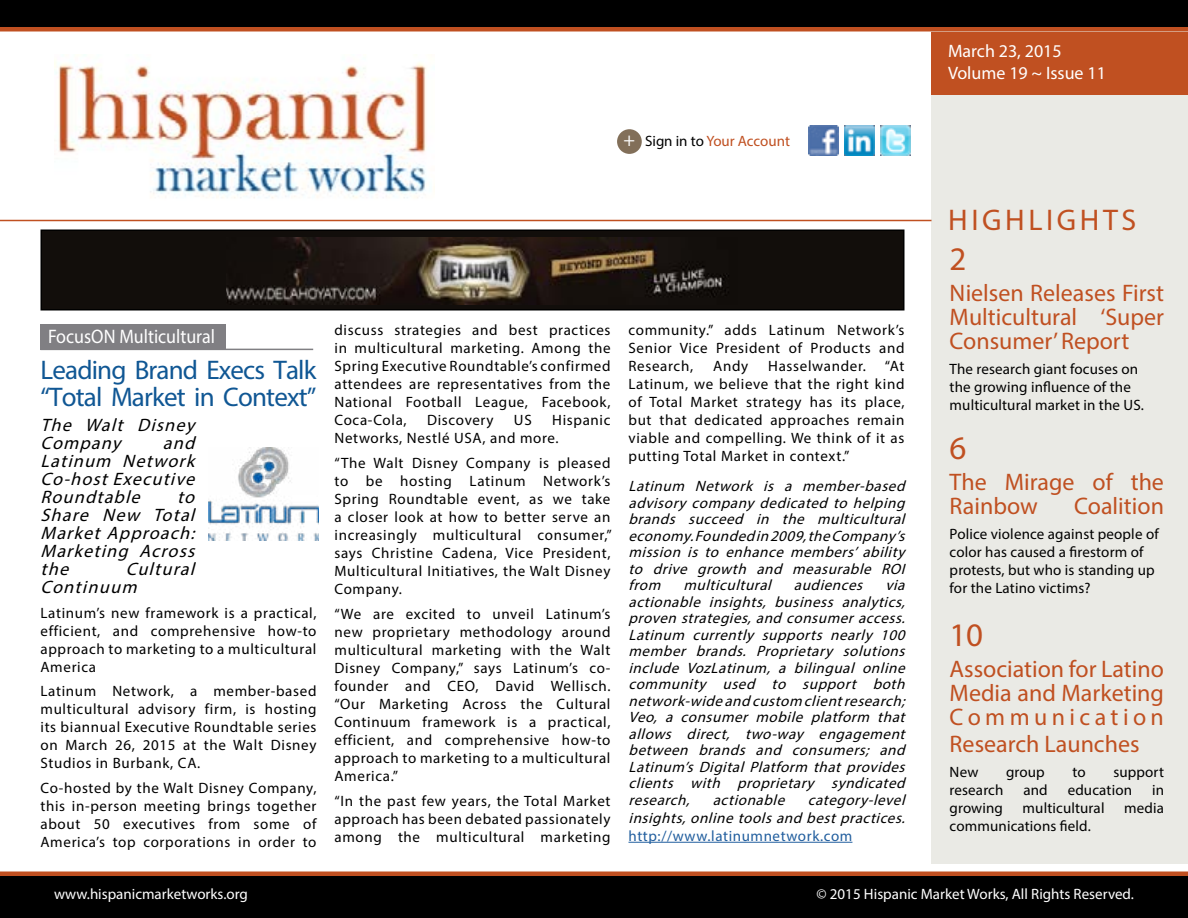
<style>
.page{position:relative;width:1188px;height:918px;background:#fff}
.page>*{position:absolute;margin:0;border:0;box-sizing:border-box;transform-origin:0 0}
.t1{font:33px "Myriad Pro";color:#c05021}
.t2{font:30px "Myriad Pro";letter-spacing:.12em;color:#c05021}
.t3{font:27px/27px "Myriad Pro";letter-spacing:-.03em;color:#105794}
.t4{font:24px/24px "Myriad Pro";color:#c05021;text-align:justify}
.t5{font:19.65px "Myriad Pro";color:#fff;scale:.92 1}
.t6{font:italic 18px/18px "Myriad Pro";color:#000}
.t7{font:18px/21.6px "Myriad Pro";color:#fff}
.t8{font:15px/18px "Myriad Pro";letter-spacing:.045em;color:#000;text-align:justify}
.t9{font:italic 15px/16.5px "Myriad Pro";color:#000;text-align:justify}
.t10{font:15px/18px "Myriad Pro";letter-spacing:.01em;color:#000}
.t11{font:15px "Myriad Pro";color:#fff}
.t12{font:15px "Myriad Pro";letter-spacing:.04em;color:#215e9e}
.t13{font:15px "Myriad Pro";color:#c05021}
.t14{font:15px "Myriad Pro";letter-spacing:.005em;color:#000}
.s1{font-size:19.5px;color:#fff}
.s2{color:#000}
</style>
<div class="page">
<div style="left:932px;top:5px;width:256px;height:859px;background:#eaeae5"></div>
<div style="left:0;top:874px;width:1188px;height:44px;background:#000"></div>
<hr style="left:0;top:872px;width:1188px;height:4px;background:#c05021">
<div style="left:0;top:27px;width:1188px;height:5px;background:#c05021"></div>
<div style="left:932px;top:32px;width:256px;height:62px;background:#c05021"></div>
<img style="left:808px;top:125px;width:30px;height:30px">
<img style="left:880px;top:125px;width:30px;height:30px">
<img style="left:844px;top:125px;width:30px;height:30px">
<div style="left:617px;top:129px;width:25px;height:25px;background:#826f59;border-radius:50%"></div>
<div style="left:0;top:0;width:1188px;height:27px;background:#000"></div>
<hr style="left:0;top:220px;width:932px;height:1px;background:#c05021">
<img style="left:54px;top:60px;width:381px;height:139px">
<div style="left:40px;top:324px;width:186px;height:25px;background:#807f83"></div>
<hr style="left:40px;top:349px;width:273px;height:1px;background:#807f83">
<hr style="left:628px;top:842px;width:224px;height:1px;background:#215e9e">
<img style="left:208px;top:448px;width:111px;height:92px">
<div style="left:41px;top:230px;width:863px;height:80px;background:#120e0b"></div>
<div style="left:40px;top:230px;width:864px;height:80px;border:2px solid #000"></div>
<img style="left:226px;top:237px;width:503px;height:67px">
<p class="t13" style="left:623px;top:132px;width:168px"><span class="s1">+</span> <span class="s2">Sign in to</span> Your Account</p>
<h3 class="t5" style="left:48px;top:324px;width:183px">FocusON Multicultural</h3>
<h3 class="t3" style="left:40px;top:356px;width:278px">Leading Brand Execs Talk “Total Market in Context”</h3>
<p class="t6" style="left:40px;top:416px;width:161px">The Walt Disney<br>Company</p>
<p class="t6" style="left:41px;top:434px;width:161px;text-align:justify;text-indent:122px">and Latinum Network Co-hostExecutive Roundtable</p>
<p class="t6" style="left:41px;top:488px;width:161px;text-align:justify;text-indent:137px">to Share New Total Market Approach:<br>Marketing Across the</p>
<p class="t6" style="left:41px;top:560px;width:161px;text-indent:85px">Cultural<br>Continuum</p>
<p class="t8" style="left:40px;top:603px;width:278px">Latinum’s new framework is a practical, efficient, and comprehensive how-to approach to marketing to a multicultural America</p>
<p class="t8" style="left:40px;top:682px;width:278px">Latinum Network, a member-based multicultural advisory firm, is hosting its biannual Executive Roundtable series on March 26, 2015 at the Walt Disney Studios in Burbank, CA.</p>
<p class="t8" style="left:40px;top:779px;width:278px">Co-hosted by the Walt Disney Company, this in-person meeting brings together about 50 executives from some of America’s top corporations in order to</p>
<p class="t8" style="left:334px;top:321px;width:278px">discuss strategies and best practices in multicultural marketing. Among the Spring Executive Roundtable’s confirmed attendees are representatives from the National Football League, Facebook, Coca-Cola,</p>
<p class="t8" style="left:427px;top:411px;width:68px">Discovery</p>
<p class="t8" style="left:514px;top:411px;width:19px">US</p>
<p class="t8" style="left:334px;top:411px;width:278px;text-indent:218px">Hispanic<br>Networks, Nestlé USA, and more.</p>
<p class="t8" style="left:334px;top:454px;width:279px">“The Walt Disney Company is pleased to be hosting Latinum Network’s Spring Roundtable event, as we take a closer look at how to better serve an increasingly multicultural consumer,” says Christine Cadena, Vice President, Multicultural Initiatives, the Walt Disney Company.</p>
<p class="t8" style="left:334px;top:604px;width:278px">“We are excited to unveil Latinum’s new proprietary methodology around multicultural marketing with the Walt Disney Company,” says Latinum’s co&shy;founder and CEO, David Wellisch. “Our Marketing Across the Cultural Continuum framework is a practical, efficient, and comprehensive how-to approach to marketing to a multicultural America.”</p>
<p class="t8" style="left:334px;top:791px;width:278px">“In the past few years, the Total Market approach has been debated passionately among the multicultural marketing</p>
<p class="t8" style="left:628px;top:321px;width:278px">community.” adds Latinum Network’s Senior Vice President of Products and Research,</p>
<p class="t8" style="left:713px;top:357px;width:37px">Andy</p>
<p class="t8" style="left:768px;top:357px;width:99px">Hasselwander.</p>
<p class="t8" style="left:628px;top:357px;width:278px;text-indent:256px">“At Latinum, we believe that the right kind of Total Market strategy has its place, but that dedicated approaches remain viable and compelling. We think of it as putting Total Market in context.”</p>
<p class="t9" style="left:628px;top:478px;width:282px">Latinum Network is a member-based advisory company dedicated to helping brands succeed in the multicultural economy.Founded in 2009,the Company’s mission is to enhance members’ ability to drive growth and measurable ROI from multicultural audiences via actionable insights, business analytics, proven strategies,and consumeraccess.<br>Latinum currently supports nearly 100 member brands. Proprietary solutions include VozLatinum, a bilingual online community used to support both network-wide and custom clientresearch; Veo, a consumer mobile platform that allows direct, two-way engagement between brands and consumers; and Latinum’s Digital Platform that provides clients with proprietary syndicated research,</p>
<p class="t9" style="left:629px;top:790px;width:282px;line-height:18px;text-align:right">category-level<br>insights,online toolsand bestpractices.</p>
<p class="t12" style="left:628px;top:826px;width:225px">http://www.latinumnetwork.com</p>
<p class="t9" style="left:713px;top:791px;width:78px">actionable</p>
<p class="t7" style="left:948px;top:40px;width:159px">March 23, 2015<br>Volume 19 ~ Issue 11</p>
<h2 class="t2" style="left:948px;top:201px;width:189px">HIGHLIGHTS</h2>
<h1 class="t1" style="left:950px;top:239px;width:18px">2</h1>
<h3 class="t4" style="left:950px;top:280px;width:216px">Nielsen Releases First Multicultural ‘Super Consumer’ Report</h3>
<p class="t10" style="left:950px;top:359px;width:196px">The research giant focuses on the growing influence of the multicultural market in the US.</p>
<h1 class="t1" style="left:950px;top:428px;width:18px">6</h1>
<h3 class="t4" style="left:950px;top:470px;width:216px">The Mirage of the<br>Rainbow</h3>
<h3 class="t4" style="left:1074px;top:494px;width:91px">Coalition</h3>
<p class="t10" style="left:950px;top:525px;width:211px">Police violence against people of color has caused a firestorm of protests, but who is standing up for the Latino victims?</p>
<h1 class="t1" style="left:950px;top:615px;width:35px">10</h1>
<h3 class="t4" style="left:950px;top:657px;width:216px">Association for Latino Media and Marketing Communication</h3>
<h3 class="t4" style="left:950px;top:732px;width:191px">Research Launches</h3>
<p class="t8" style="left:950px;top:762px;width:30px">New</p>
<p class="t8" style="left:1006px;top:762px;width:40px">group</p>
<p class="t8" style="left:1072px;top:762px;width:15px">to</p>
<p class="t10" style="left:1113px;top:762px;width:52px">support</p>
<p class="t10" style="left:950px;top:780px;width:55px">research</p>
<p class="t8" style="left:1023px;top:780px;width:26px">and</p>
<p class="t10" style="left:1068px;top:780px;width:66px">education</p>
<p class="t8" style="left:1152px;top:780px;width:13px">in</p>
<p class="t14" style="left:950px;top:798px;width:55px">growing</p>
<p class="t10" style="left:1023px;top:798px;width:83px">multicultural</p>
<p class="t8" style="left:1124px;top:798px;width:41px">media</p>
<p class="t10" style="left:950px;top:816px;width:143px">communications field.</p>
<p class="t11" style="left:54px;top:884px;width:195px">www.hispanicmarketworks.org</p>
<p class="t11" style="left:817px;top:884px;width:319px">© 2015 Hispanic Market Works, All Rights Reserved.</p>
</div>
